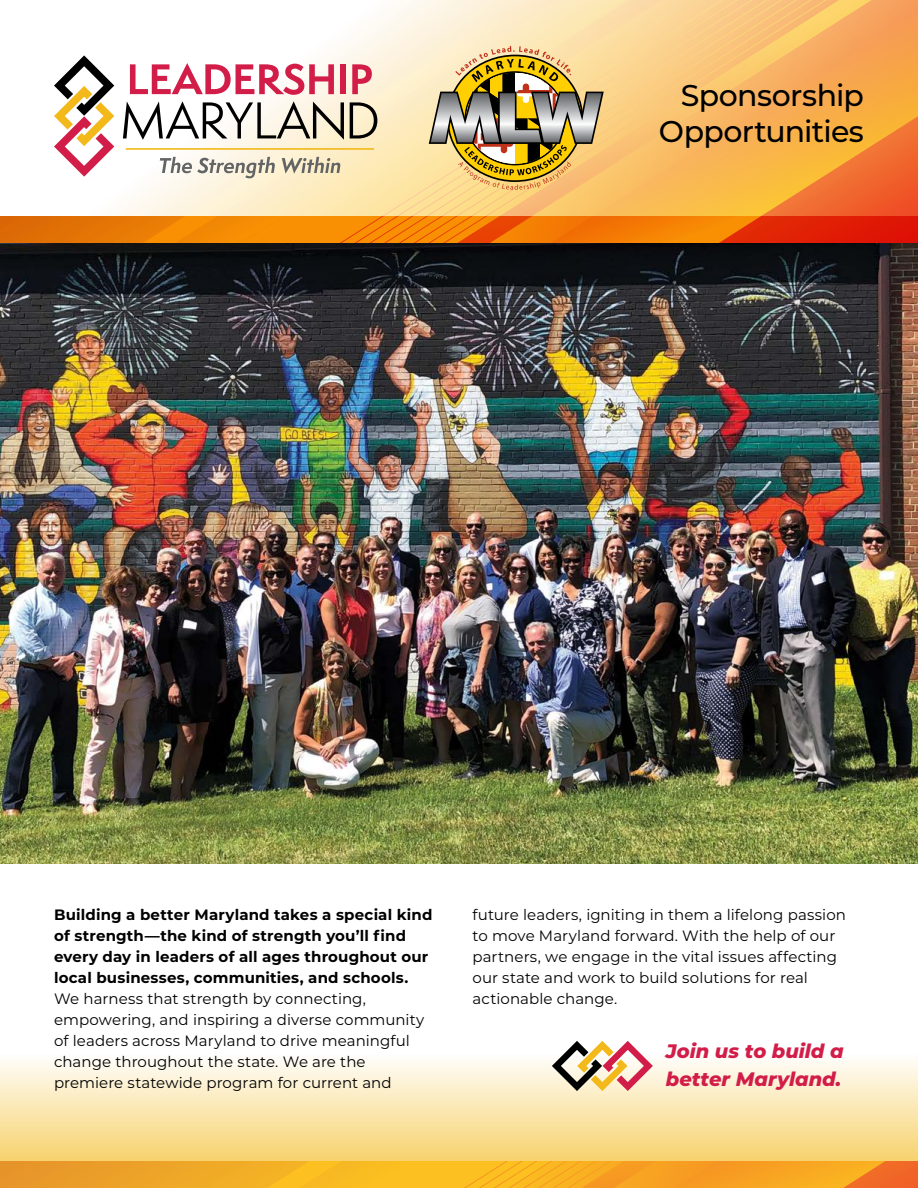
<style>
.page{position:relative;width:918px;height:1188px;background:#fff}
.page>*{position:absolute;margin:0;border:0;box-sizing:border-box;transform-origin:0 0}
.t1{font:500 30px/36px "Montserrat";letter-spacing:-.02em;color:#000;text-align:right}
.t2{font:italic 800 19.5px/28.5px "Montserrat";letter-spacing:-.005em;color:#d21d49}
.t3{font:15px/21px "Montserrat";letter-spacing:.005em;color:#000}
.t4{font:700 15px/21px "Montserrat";letter-spacing:.01em;color:#000}
</style>
<div class="page">
<div style="left:0;top:1053px;width:918px;height:108px;background:linear-gradient(to bottom,#fefefe,#f7d36f)"></div>
<svg style="left:872px;top:1px;width:46px;height:215px;background:#f48b3d"></svg>
<svg style="left:185px;top:18px;width:197px;height:198px"></svg>
<svg style="left:856px;top:0;width:15px;height:216px;background:#f59644"></svg>
<svg style="left:841px;top:0;width:15px;height:216px;background:#f69d47"></svg>
<svg style="left:827px;top:0;width:14px;height:216px;background:#f6a34b"></svg>
<svg style="left:812px;top:0;width:15px;height:216px;background:#f7a74e"></svg>
<svg style="left:797px;top:0;width:15px;height:216px;background:#f7ac52"></svg>
<svg style="left:782px;top:0;width:15px;height:216px;background:#f8b155"></svg>
<svg style="left:767px;top:0;width:15px;height:216px;background:#f8b659"></svg>
<svg style="left:753px;top:0;width:14px;height:216px;background:#f9ba5d"></svg>
<svg style="left:738px;top:0;width:15px;height:216px;background:#f9bc61"></svg>
<svg style="left:723px;top:0;width:15px;height:216px;background:#f9be65"></svg>
<svg style="left:382px;top:0;width:341px;height:216px;background:#fbd696"></svg>
<svg style="left:130px;top:63px;width:204px;height:32px"></svg>
<div style="left:340px;top:64px;width:6px;height:30px;background:#d21d49"></div>
<svg style="left:352px;top:64px;width:20px;height:30px"></svg>
<svg style="left:123px;top:101px;width:221px;height:39px"></svg>
<svg style="left:350px;top:102px;width:27px;height:36px"></svg>
<svg style="left:160px;top:157px;width:115px;height:21px"></svg>
<svg style="left:282px;top:157px;width:59px;height:17px"></svg>
<hr style="left:126px;top:148px;width:248px;height:2px;background:#f3b91a">
<svg style="left:54px;top:55px;width:60px;height:122px"></svg>
<svg style="left:0;top:1161px;width:918px;height:27px;background:#ec9a28"></svg>
<svg style="left:246px;top:1161px;width:639px;height:27px;background:#f8ad21"></svg>
<svg style="left:0;top:216px;width:918px;height:27px;background:#e24a05"></svg>
<svg style="left:143px;top:216px;width:75px;height:27px;background:#f28804"></svg>
<svg style="left:242px;top:216px;width:519px;height:27px;background:#f47d04"></svg>
<img style="left:0;top:243px;width:918px;height:621px">
<svg style="left:552px;top:1041px;width:101px;height:50px"></svg>
<svg style="left:429px;top:46px;width:175px;height:144px;background:#c5ac6e"></svg>
<h1 class="t1" style="left:659px;top:76px;width:207px">Sponsorship<br>Opportunities</h1>
<p class="t4" style="left:54px;top:903px;width:380px">Building a better Maryland takes a special kind of strength—the kind of strength you’ll find every day in leaders of all ages throughout our local businesses, communities, and schools.</p>
<p class="t3" style="left:54px;top:987px;width:372px">We harness that strength by connecting, empowering, and inspiring a diverse community of leaders across Maryland to drive meaningful change throughout the state. We are the premiere statewide program for current and</p>
<p class="t3" style="left:472px;top:903px;width:375px">future leaders, igniting in them a lifelong passion to move Maryland forward. With the help of our partners, we engage in the vital issues affecting our state and work to build solutions for real actionable change.</p>
<h2 class="t2" style="left:666px;top:1035px;width:179px">Join us to build a better Maryland.</h2>
</div>
